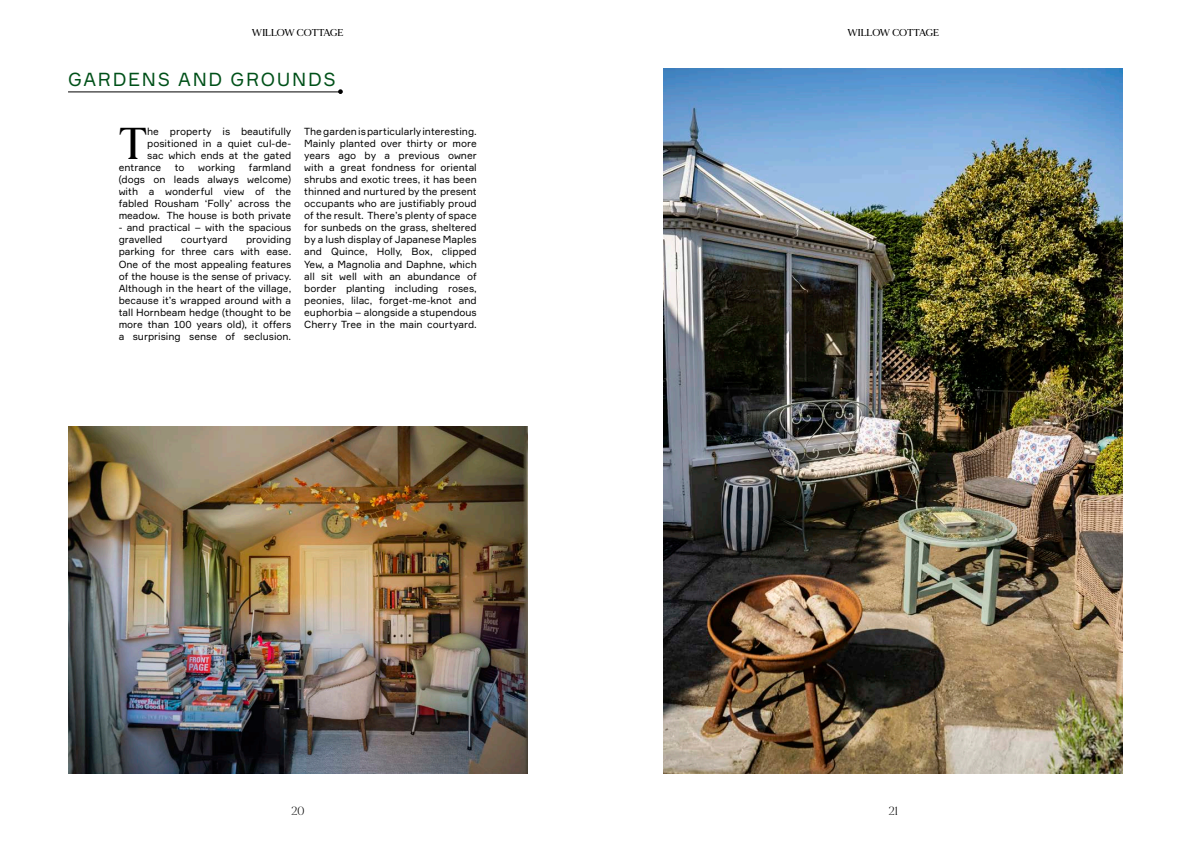
<style>
.page{position:relative;width:1191px;height:842px;background:#fff}
.page>*{position:absolute;margin:0;border:0;box-sizing:border-box;transform-origin:0 0}
.t1{font:500 44.6px "MADE Mirage";color:#000}
.t2{font:18.5px "Formular";letter-spacing:.09em;color:#005119}
.t3{font:12px "MADE Mirage";color:#000}
.t4{font:10.1px/12.1px "Formular";color:#000;text-align:justify}
.t5{font:500 10px "MADE Mirage";color:#000}
</style>
<div class="page">
<img style="left:68px;top:427px;width:459px;height:347px">
<img style="left:663px;top:68px;width:460px;height:706px">
<svg style="left:338px;top:89px;width:5px;height:5px"></svg>
<hr style="left:68px;top:92px;width:272px;height:1px;background:#000">
<p class="t5" style="left:252px;top:26px;width:93px">WILLOW COTTAGE</p>
<p class="t5" style="left:847px;top:26px;width:93px">WILLOW COTTAGE</p>
<h2 class="t2" style="left:68px;top:68px;width:269px">GARDENS AND GROUNDS</h2>
<h1 class="t1" style="left:119px;top:115px;width:30px">T</h1>
<p class="t4" style="left:147px;top:125px;width:145px">he property is beautifully</p>
<p class="t4" style="left:147px;top:137px;width:145px">positioned in a quiet cul-de-</p>
<p class="t4" style="left:147px;top:149px;width:145px">sac which ends at the gated</p>
<p class="t4" style="left:119px;top:161px;width:44px">entrance</p>
<p class="t4" style="left:175px;top:161px;width:11px">to</p>
<p class="t4" style="left:198px;top:161px;width:39px">working</p>
<p class="t4" style="left:119px;top:161px;width:174px;text-indent:130px">farmland (dogs on leads always welcome) with a wonderful view of the fabled Rousham ‘Folly’ across the meadow. The house is both private</p>
<p class="t4" style="left:119px;top:221px;width:174px">- and practical – with the spacious gravelled</p>
<p class="t4" style="left:119px;top:233px;width:174px;text-indent:127px">providing parking for three cars with ease.<br>One of the most appealing features of the house is the sense of privacy.<br>Although in the heart of the village, because it’s wrapped around with a tall Hornbeam hedge (thought to be more than 100 years old), it offers a surprising sense of seclusion.</p>
<p class="t4" style="left:181px;top:233px;width:48px">courtyard</p>
<p class="t4" style="left:304px;top:125px;width:174px">The garden is particularly interesting.<br>Mainly planted over thirty or more years ago by a previous owner with a great fondness for oriental shrubs and exotic trees, it has been thinned and nurtured by the present occupants who are justifiably proud of the result. There’s plenty of space for sunbeds on the grass, sheltered by a lush display of Japanese Maples and Quince, Holly, Box, clipped Yew, a Magnolia and Daphne, which all sit well with an abundance of border planting including roses, peonies, lilac, forget-me-knot and euphorbia – alongside a stupendous Cherry Tree in the main courtyard.</p>
<p class="t3" style="left:291px;top:803px;width:15px">20</p>
<p class="t3" style="left:888px;top:803px;width:11px">21</p>
</div>
